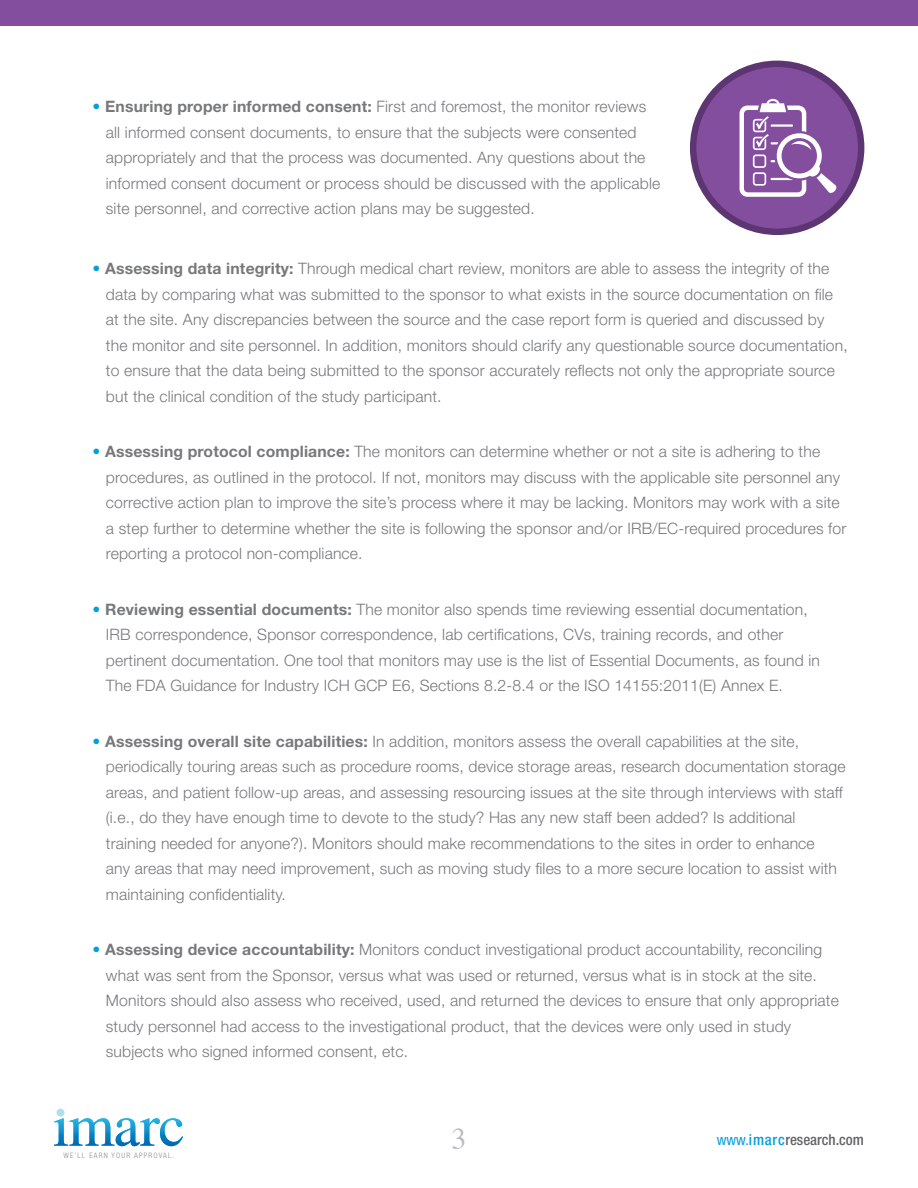
<style>
.page{position:relative;width:918px;height:1188px;background:#fff}
.page>*{position:absolute;margin:0;border:0;box-sizing:border-box;transform-origin:0 0}
.t1{font:29.85px "Times";color:#babbbe}
.t2{font:300 15.75px/25.5px "Helvetica Neue";letter-spacing:.01em;color:#76787b}
.t3{font:500 condensed 15px "Helvetica Neue";color:#636366}
.t4{font:300 condensed 7.5px "Helvetica Neue";letter-spacing:.16em;color:#8a8c8f}
.s1{color:#069ddc}
.s2{font-weight:700}
.s3{font-weight:400;color:#069ddc}
</style>
<div class="page">
<img style="left:54px;top:1118px;width:129px;height:28px">
<div style="left:57px;top:1109px;width:7px;height:8px;background:#acdfef;border-radius:50%"></div>
<div style="left:0;top:0;width:918px;height:26px;background:#844e9f"></div>
<div style="left:693px;top:64px;width:168px;height:168px;background:#844e9f;border-radius:50%"></div>
<div style="left:690px;top:61px;width:174px;height:174px;border:6px solid #5d3573;border-radius:50%"></div>
<svg style="left:740px;top:99px;width:97px;height:98px"></svg>
<p class="t2" style="left:106px;top:94px;width:556px;text-indent:-13px"><span class="s1">•</span> <span class="s2">Ensuring proper informed consent:</span> First and foremost, the monitor reviews all informed consent documents, to ensure that the subjects were consented appropriately and that the process was documented. Any questions about the informed consent document or process should be discussed with the applicable site personnel, and corrective action plans may be suggested.</p>
<p class="t2" style="left:106px;top:256px;width:743px;text-indent:-13px"><span class="s1">•</span> <span class="s2">Assessing data integrity:</span> Through medical chart review, monitors are able to assess the integrity of the data by comparing what was submitted to the sponsor to what exists in the source documentation on file at the site. Any discrepancies between the source and the case report form is queried and discussed by the monitor and site personnel. In addition, monitors should clarify any questionable source documentation, to ensure that the data being submitted to the sponsor accurately reflects not only the appropriate source but the clinical condition of the study participant.</p>
<p class="t2" style="left:106px;top:439px;width:742px;text-indent:-13px"><span class="s1">•</span> <span class="s2">Assessing protocol compliance:</span> The monitors can determine whether or not a site is adhering to the procedures, as outlined in the protocol. If not, monitors may discuss with the applicable site personnel any corrective action plan to improve the site’s process where it may be lacking. Monitors may work with a site a step further to determine whether the site is following the sponsor and/or IRB/EC-required procedures for reporting a protocol non-compliance.</p>
<p class="t2" style="left:106px;top:596px;width:716px;text-indent:-13px"><span class="s1">•</span> <span class="s2">Reviewing essential documents:</span> The monitor also spends time reviewing essential documentation, IRB correspondence, Sponsor correspondence, lab certifications, CVs, training records, and other pertinent documentation. One tool that monitors may use is the list of Essential Documents, as found in The FDA Guidance for Industry ICH GCP E6, Sections 8.2-8.4 or the ISO 14155:2011(E) Annex E.</p>
<p class="t2" style="left:106px;top:728px;width:741px;text-indent:-13px"><span class="s1">•</span> <span class="s2">Assessing overall site capabilities:</span> In addition, monitors assess the overall capabilities at the site, periodically touring areas such as procedure rooms, device storage areas, research documentation storage areas, and patient follow-up areas, and assessing resourcing issues at the site through interviews with staff (i.e., do they have enough time to devote to the study? Has any new staff been added? Is additional training needed for anyone?). Monitors should make recommendations to the sites in order to enhance<br>any areas that may need improvement, such as moving study files to a more secure location to assist with maintaining confidentiality.</p>
<p class="t2" style="left:106px;top:937px;width:735px;text-indent:-13px"><span class="s1">•</span> <span class="s2">Assessing device accountability:</span> Monitors conduct investigational product accountability, reconciling what was sent from the Sponsor, versus what was used or returned, versus what is in stock at the site.<br>Monitors should also assess who received, used, and returned the devices to ensure that only appropriate study personnel had access to the investigational product, that the devices were only used in study subjects who signed informed consent, etc.</p>
<p class="t4" style="left:63px;top:1151px;width:112px">WE’LL EARN YOUR APPROVAL.</p>
<h1 class="t1" style="left:452px;top:1111px;width:16px">3</h1>
<p class="t3" style="left:717px;top:1131px;width:149px"><span class="s3">www.</span><span class="s1">imarc</span>research.com</p>
</div>
